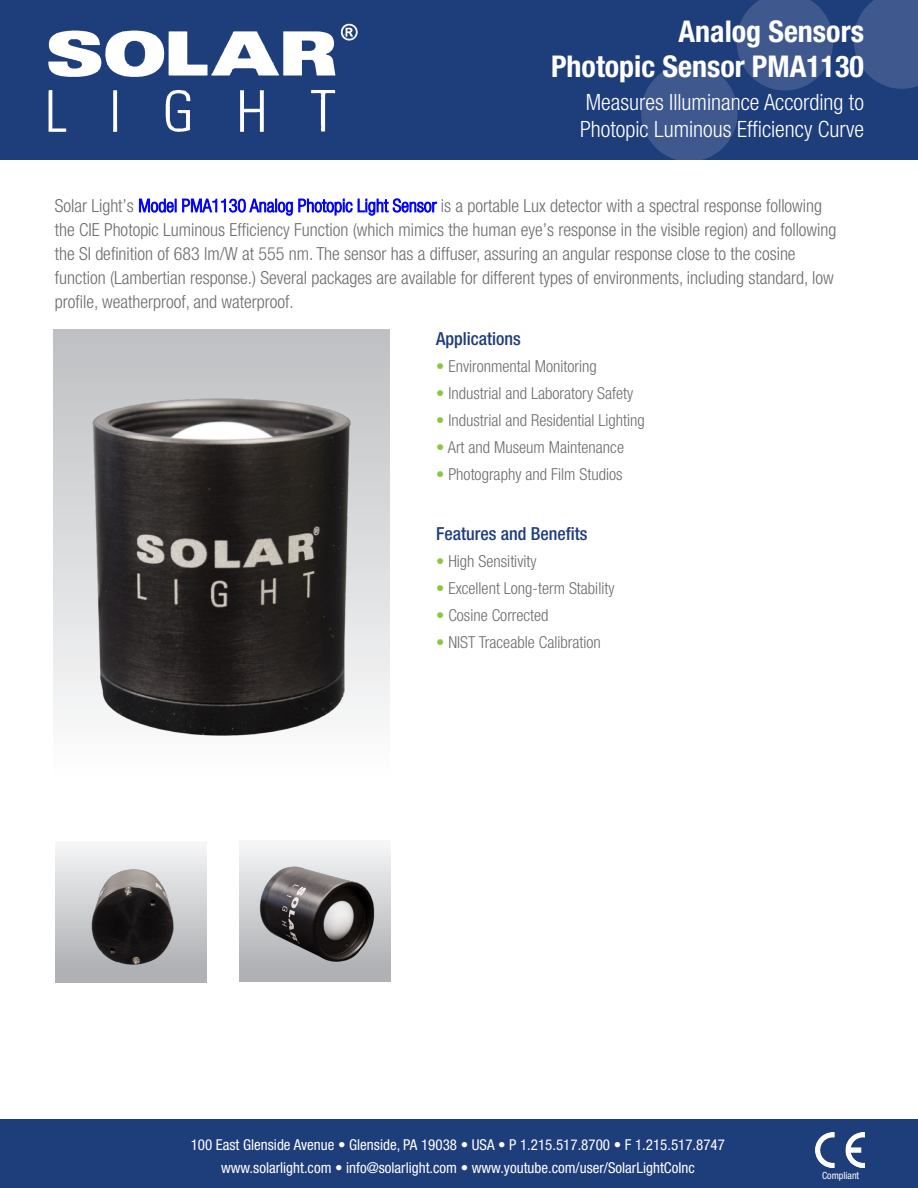
<style>
.page{position:relative;width:918px;height:1188px;background:#fff}
.page>*{position:absolute;margin:0;border:0;box-sizing:border-box;transform-origin:0 0}
.t1{font:700 condensed 30px "Helvetica Neue";color:#fff}
.t2{font:300 condensed 22.5px "Helvetica Neue";color:#fff}
.t3{font:300 condensed 18px/24px "Helvetica Neue";color:#6c6d70}
.t4{font:500 condensed 18px "Helvetica Neue";color:#1e3d7b}
.t5{font:300 condensed 16.5px "Helvetica Neue";color:#6c6d70}
.t6{font:condensed 15px "Helvetica Neue";color:#fff}
.t7{font:condensed 9.9px "Helvetica Neue";color:#fff}
.s1{color:#00f}
.s2{color:#8bc63e}
</style>
<div class="page">
<div style="left:0;top:0;width:918px;height:159px;background:#1e3d7b"></div>
<svg style="left:614px;top:0;width:304px;height:160px"></svg>
<img style="left:48px;top:23px;width:310px;height:109px">
<div style="left:53px;top:329px;width:337px;height:24px;background:#c0c1c4"></div>
<div style="left:55px;top:842px;width:151px;height:141px;background:linear-gradient(to bottom,#f4f5f5,#a9aaae)"></div>
<div style="left:240px;top:841px;width:151px;height:141px;background:linear-gradient(to bottom,#f4f5f6,#a9aaae)"></div>
<img style="left:81px;top:870px;width:120px;height:106px">
<div style="left:0;top:1119px;width:918px;height:69px;background:#1e3d7b"></div>
<img style="left:816px;top:1132px;width:49px;height:35px">
<img style="left:53px;top:353px;width:337px;height:383px">
<img style="left:250px;top:862px;width:128px;height:103px">
<p class="t1" style="left:679px;top:13px;width:187px">Analog Sensors</p>
<p class="t1" style="left:551px;top:48px;width:314px">Photopic Sensor PMA1130</p>
<p class="t2" style="left:586px;top:89px;width:280px">Measures Illuminance According to</p>
<p class="t2" style="left:580px;top:116px;width:285px">Photopic Luminous Efficiency Curve</p>
<p class="t3" style="left:55px;top:193px;width:783px">Solar Light’s <span class="s1">Model PMA1130 Analog Photopic Light Sensor</span> is a portable Lux detector with a spectral response following the CIE Photopic Luminous Efficiency Function (which mimics the human eye’s response in the visible region) and following the SI definition of 683 lm/W at 555 nm. The sensor has a diffuser, assuring an angular response close to the cosine function (Lambertian response.) Several packages are available for different types of environments, including standard, low profile, weatherproof, and waterproof.</p>
<p class="t4" style="left:436px;top:327px;width:86px">Applications</p>
<p class="t5" style="left:436px;top:356px;width:162px"><span class="s2">•</span> Environmental Monitoring</p>
<p class="t5" style="left:436px;top:383px;width:199px"><span class="s2">•</span> Industrial and Laboratory Safety</p>
<p class="t5" style="left:436px;top:410px;width:210px"><span class="s2">•</span> Industrial and Residential Lighting</p>
<p class="t5" style="left:436px;top:437px;width:189px"><span class="s2">•</span> Art and Museum Maintenance</p>
<p class="t5" style="left:436px;top:464px;width:188px"><span class="s2">•</span> Photography and Film Studios</p>
<p class="t4" style="left:436px;top:523px;width:153px">Features and Benefits</p>
<p class="t5" style="left:436px;top:551px;width:102px"><span class="s2">•</span> High Sensitivity</p>
<p class="t5" style="left:436px;top:578px;width:180px"><span class="s2">•</span> Excellent Long-term Stability</p>
<p class="t5" style="left:436px;top:605px;width:114px"><span class="s2">•</span> Cosine Corrected</p>
<p class="t5" style="left:436px;top:632px;width:166px"><span class="s2">•</span> NIST Traceable Calibration</p>
<p class="t6" style="left:191px;top:1136px;width:536px">100 East Glenside Avenue • Glenside, PA 19038 • USA • P 1.215.517.8700 • F 1.215.517.8747</p>
<p class="t6" style="left:221px;top:1159px;width:475px">www.solarlight.com • info@solarlight.com • www.youtube.com/user/SolarLightCoInc</p>
<p class="t7" style="left:822px;top:1170px;width:39px">Compliant</p>
</div>
